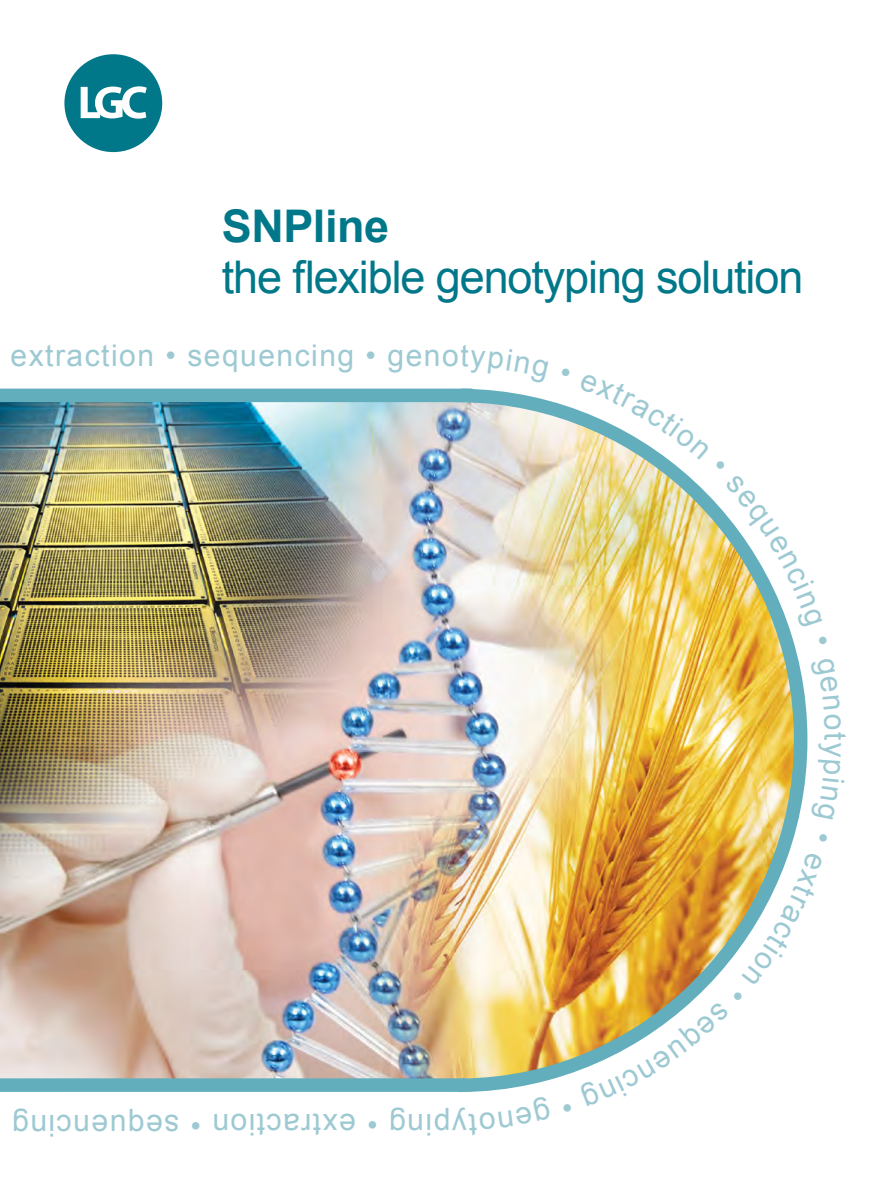
<style>
.page{position:relative;width:893px;height:1187px;background:#fff}
.page>*{position:absolute;margin:0;border:0;box-sizing:border-box;transform-origin:0 0}
.t1{font:45px "Arial";letter-spacing:-.025em;color:#00788a}
.t2{font:700 45px "Arial";letter-spacing:-.01em;color:#00788a}
.t3{font:30px "Arial";letter-spacing:.05em;color:#9dc9d3}
</style>
<div class="page">
<img style="left:0;top:388px;width:808px;height:705px">
<svg style="left:64px;top:54px;width:98px;height:98px"></svg>
<svg style="left:579px;top:388px;width:229px;height:239px"></svg>
<svg style="left:742px;top:851px;width:66px;height:133px"></svg>
<svg style="left:579px;top:991px;width:164px;height:102px"></svg>
<h1 class="t2" style="left:222px;top:196px;width:169px">SNPline</h1>
<h1 class="t1" style="left:222px;top:247px;width:583px">the flexible genotyping solution</h1>
<p class="t3" style="left:11px;top:335px;width:450px">extraction • sequencing • geno</p>
<p class="t3" style="left:855px;top:731px;width:10px;rotate:90deg">t</p>
<p class="t3" style="left:450px;top:1144px;width:440px;rotate:180deg">p ni g • e ar tx oi tc n • es q u e n nic g</p>
</div>
